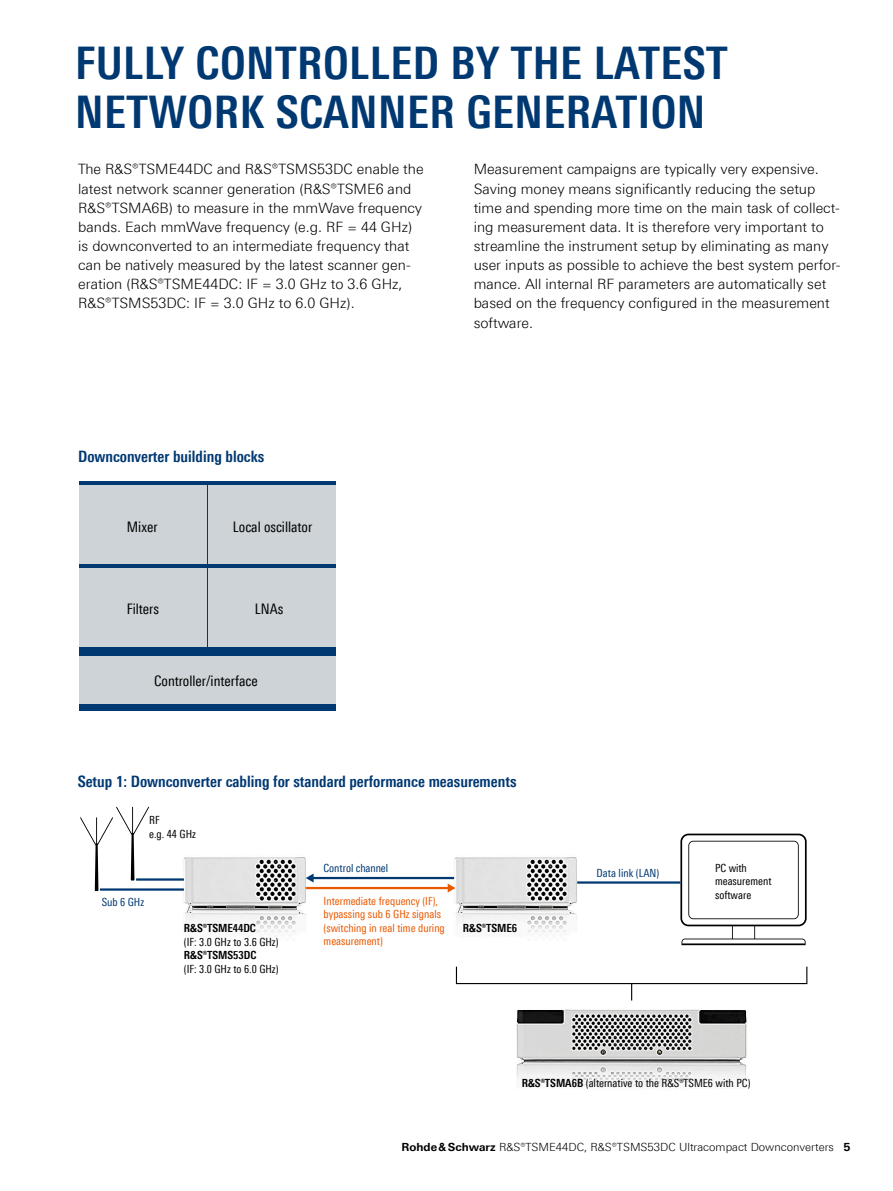
<style>
.page{position:relative;width:893px;height:1191px;background:#fff}
.page>*{position:absolute;margin:0;border:0;box-sizing:border-box;transform-origin:0 0}
.Seiten_Headline_30Pt_blau{font:700 condensed 45px/49.5px "Linotype Universfor RS";letter-spacing:.01em;color:#003872}
.Grafik_Tabelle_Überschrift{font:700 condensed 15.75px "Linotype Universfor RS";color:#003872}
.t1{font:14.55px "Linotype Univers 420 Cn";color:#000}
.Haupttext{font:300 14.25px/19.2px "Linotype Universfor RS";color:#000}
.t2{font:11.25px/13.5px "Linotype Univers 420 Cn";color:#000}
.t3{font:11.25px/13.5px "Linotype Univers 420 Cn";color:#ea5800}
.t4{font:300 11.25px "Linotype Universfor RS";color:#000}
.t5{font:11.25px "Linotype Univers 420 Cn";color:#003872}
.t6{font:700 11.25px "Linotype Univers 620 Cn";color:#000}
.s1{font-family:"Linotype Univers 620 Cn";font-weight:700}
.s2{font-weight:700}
</style>
<div class="page">
<div style="left:79px;top:481px;width:257px;height:229px;background:#003872"></div>
<div style="left:208px;top:486px;width:128px;height:78px;background:#cdd3d7"></div>
<div style="left:79px;top:486px;width:128px;height:78px;background:#cdd3d7"></div>
<div style="left:208px;top:569px;width:128px;height:78px;background:#cdd3d7"></div>
<div style="left:79px;top:569px;width:128px;height:78px;background:#cdd3d7"></div>
<div style="left:79px;top:656px;width:257px;height:47px;background:#cdd3d7"></div>
<img style="left:425px;top:857px;width:186px;height:128px">
<img style="left:154px;top:857px;width:186px;height:78px">
<img style="left:516px;top:1009px;width:231px;height:77px">
<svg style="left:680px;top:833px;width:127px;height:112px"></svg>
<div style="left:456px;top:966px;width:351px;height:18px;border:1px solid #000"></div>
<svg style="left:631px;top:983px;width:1px;height:17px"></svg>
<svg style="left:80px;top:806px;width:69px;height:85px"></svg>
<hr style="left:312px;top:877px;width:142px;height:2px;background:#003872">
<svg style="left:306px;top:873px;width:8px;height:9px"></svg>
<hr style="left:577px;top:881px;width:103px;height:2px;background:#003872">
<hr style="left:136px;top:878px;width:48px;height:2px;background:#003872">
<hr style="left:100px;top:888px;width:84px;height:2px;background:#003872">
<hr style="left:306px;top:887px;width:143px;height:2px;background:#ea5800">
<svg style="left:448px;top:883px;width:7px;height:9px"></svg>
<p class="Seiten_Headline_30Pt_blau" style="left:75px;top:38px;width:654px">FULLY CONTROLLED BY THE LATEST<br>NETWORK SCANNER GENERATION</p>
<p class="Haupttext" style="left:78px;top:160px;width:347px">The R&amp;S®TSME44DC and R&amp;S®TSMS53DC enable the latest network scanner generation (R&amp;S®TSME6 and R&amp;S®TSMA6B) to measure in the mmWave frequency bands. Each mmWave frequency (e.g. RF = 44 GHz) is downconverted to an intermediate frequency that can be natively measured by the latest scanner gen&shy;eration (R&amp;S®TSME44DC: IF = 3.0 GHz to 3.6 GHz, R&amp;S®TSMS53DC: IF = 3.0 GHz to 6.0 GHz).</p>
<p class="Haupttext" style="left:474px;top:160px;width:368px">Measurement campaigns are typically very expensive.<br>Saving money means significantly reducing the setup time and spending more time on the main task of collect&shy;ing measurement data. It is therefore very important to streamline the instrument setup by eliminating as many user inputs as possible to achieve the best system perfor&shy;mance. All internal RF parameters are automatically set based on the frequency configured in the measurement software.</p>
<p class="Grafik_Tabelle_Überschrift" style="left:78px;top:446px;width:187px">Downconverter building blocks</p>
<p class="t1" style="left:127px;top:518px;width:32px">Mixer</p>
<p class="t1" style="left:233px;top:518px;width:81px">Local oscillator</p>
<p class="t1" style="left:127px;top:600px;width:34px">Filters</p>
<p class="t1" style="left:255px;top:600px;width:30px">LNAs</p>
<p class="t1" style="left:154px;top:672px;width:105px">Controller/interface</p>
<p class="Grafik_Tabelle_Überschrift" style="left:78px;top:772px;width:440px">Setup 1: Downconverter cabling for standard performance measurements</p>
<p class="t2" style="left:149px;top:813px;width:48px">RF<br>e.g. 44 GHz</p>
<p class="t5" style="left:102px;top:895px;width:44px">Sub 6 GHz</p>
<p class="t5" style="left:324px;top:861px;width:66px">Control channel</p>
<p class="t3" style="left:324px;top:893px;width:123px">Intermediate frequency (IF), bypassing sub 6 GHz signals (switching in real time during measurement)</p>
<p class="t2" style="left:184px;top:921px;width:96px"><span class="s1">R&amp;S®TSME44DC<br></span>(IF: 3.0 GHz to 3.6 GHz)<br><span class="s1">R&amp;S®TSMS53DC<br></span>(IF: 3.0 GHz to 6.0 GHz)</p>
<p class="t6" style="left:463px;top:921px;width:56px">R&amp;S®TSME6</p>
<p class="t5" style="left:597px;top:866px;width:64px">Data link (LAN)</p>
<p class="t2" style="left:715px;top:860px;width:58px">PC with measurement software</p>
<p class="t2" style="left:522px;top:1076px;width:230px"><span class="s1">R&amp;S®TSMA6B</span> (alternative to the R&amp;S®TSME6 with PC)</p>
<p class="t4" style="left:402px;top:1140px;width:450px"><span class="s2">Rohde&amp;Schwarz</span> R&amp;S®TSME44DC, R&amp;S®TSMS53DC Ultracompact Downconverters <span class="s2">5</span></p>
</div>
